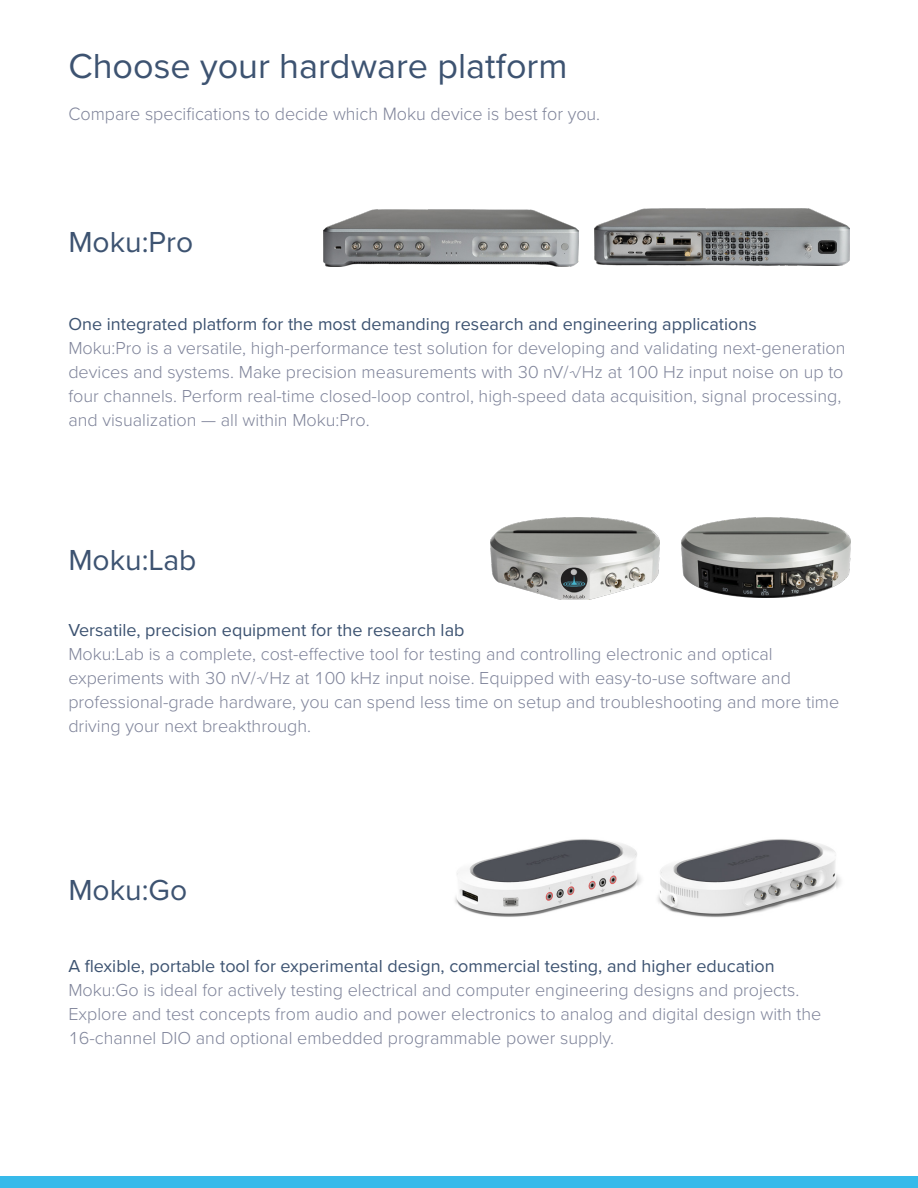
<style>
.page{position:relative;width:918px;height:1188px;background:#fff}
.page>*{position:absolute;margin:0;border:0;box-sizing:border-box;transform-origin:0 0}
.CAPS_HEADER{font:36px "Proxima Nova";color:#3d5371}
.Small_Title{font:30px "Proxima Nova";color:#3d5371}
.Body_Copy{font:300 18.6px "Proxima Nova";color:#7f849a}
.Body_Copy-2{font:300 18px/24px "Proxima Nova";color:#7f849a}
.Small_Title-2{font:300 18px/24px "Proxima Nova";color:#7f849a}
.Small_Title-3{font:18px "Proxima Nova";color:#3d5371}
</style>
<div class="page">
<img style="left:455px;top:839px;width:386px;height:78px">
<div style="left:0;top:1177px;width:918px;height:11px;background:#37baea"></div>
<img style="left:490px;top:517px;width:169px;height:83px">
<img style="left:682px;top:518px;width:168px;height:80px">
<img style="left:594px;top:209px;width:256px;height:56px">
<img style="left:323px;top:209px;width:256px;height:58px">
<p class="CAPS_HEADER" style="left:68px;top:39px;width:501px">Choose your hardware platform</p>
<p class="Body_Copy" style="left:68px;top:100px;width:533px">Compare specifications to decide which Moku device is best for you.</p>
<p class="Small_Title" style="left:68px;top:220px;width:126px">Moku:Pro</p>
<p class="Small_Title-3" style="left:68px;top:311px;width:690px">One integrated platform for the most demanding research and engineering applications</p>
<p class="Body_Copy-2" style="left:68px;top:335px;width:779px">Moku:Pro is a versatile, high-performance test solution for developing and validating next-generation devices and systems. Make precision measurements with 30 nV/√Hz at 100 Hz input noise on up to four channels. Perform real-time closed-loop control, high-speed data acquisition, signal processing, and visualization — all within Moku:Pro.</p>
<p class="Small_Title" style="left:68px;top:538px;width:130px">Moku:Lab</p>
<p class="Small_Title-3" style="left:68px;top:617px;width:398px">Versatile, precision equipment for the research lab</p>
<p class="Body_Copy-2" style="left:68px;top:641px;width:772px">Moku:Lab is a complete, cost-effective tool for testing and controlling electronic and optical experiments with 30 nV/√Hz at 100 kHz input noise. Equipped with easy-to-use software and professional-grade hardware, you can spend less time on setup and troubleshooting and more time driving your next breakthrough.</p>
<p class="Small_Title" style="left:68px;top:868px;width:120px">Moku:Go</p>
<p class="Small_Title-3" style="left:68px;top:953px;width:708px">A flexible, portable tool for experimental design, commercial testing, and higher education</p>
<p class="Small_Title-2" style="left:68px;top:977px;width:755px">Moku:Go is ideal for actively testing electrical and computer engineering designs and projects.<br>Explore and test concepts from audio and power electronics to analog and digital design with the<br>16-channel DIO and optional embedded programmable power supply.</p>
</div>
